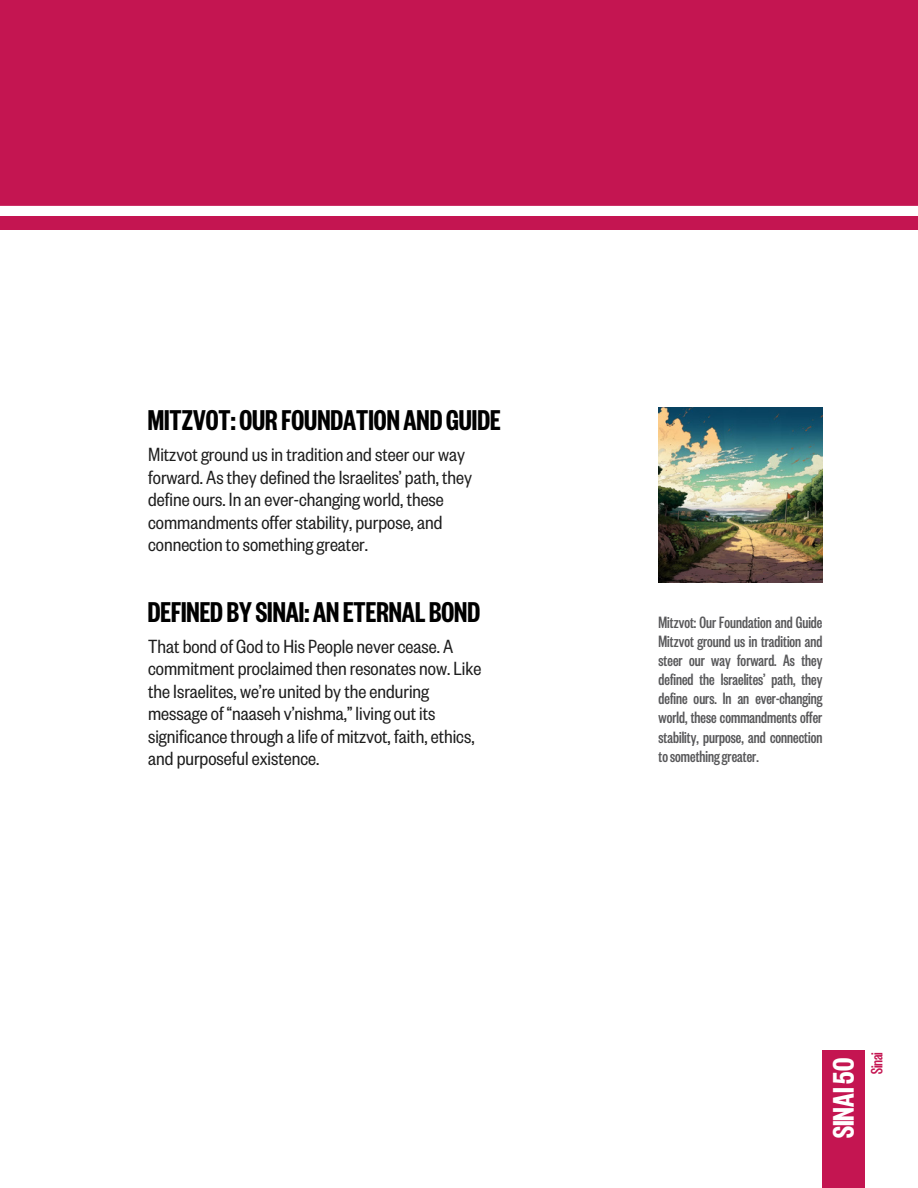
<style>
.page{position:relative;width:918px;height:1188px;background:#fff}
.page>*{position:absolute;margin:0;border:0;box-sizing:border-box;transform-origin:0 0}
.t1{font:600 32.85px "Founders Grotesk X Cond";color:#fff}
.t2{font:600 31.5px "Founders Grotesk X Cond";color:#000}
.t3{font:21px/22.5px "Founders Grotesk Cond";color:#1e1e1e}
.t4{font:500 18px/19.2px "Founders Grotesk X Cond";color:#58585a;text-align:justify}
.t5{font:500 18px "Founders Grotesk X Cond";letter-spacing:-.015em;color:#c41551}
</style>
<div class="page">
<div style="left:0;top:0;width:918px;height:230px;background:#c41551"></div>
<div style="left:0;top:206px;width:918px;height:10px;background:#fff"></div>
<img style="left:659px;top:408px;width:164px;height:174px">
<div style="left:822px;top:1050px;width:43px;height:138px;background:#c41551"></div>
<h2 class="t2" style="left:148px;top:410px;width:354px">MITZVOT: OURFOUNDATION AND GUIDE</h2>
<h2 class="t3" style="left:148px;top:447px;width:325px">Mitzvotground usin tradition and steerour way forward. Asthey defined theIsraelites’ path, they defineours. In an ever-changing world, these commandmentsofferstability, purpose,and connection tosomethinggreater.</h2>
<p class="t2" style="left:148px;top:603px;width:334px">DEFINED BY SINAI: AN ETERNALBOND</p>
<h1 class="t3" style="left:148px;top:639px;width:335px">That bond of God to His People nevercease. A commitment proclaimed then resonates now.Like theIsraelites, we’re united bytheenduring messageof “naaseh v’nishma,” livingout its significancethrough alifeofmitzvot, faith,ethics, and purposefulexistence.</h1>
<h1 class="t4" style="left:659px;top:616px;width:165px">Mitzvot: Our Foundation and Guide Mitzvot ground us in tradition and steer our way forward. As they defined the Israelites’ path, they define ours. In an ever-changing world, these commandments offer stability, purpose, and connection tosomethinggreater.</h1>
<p class="t1" style="left:833px;top:1138px;width:82px;rotate:-90deg">SINAI50</p>
<h1 class="t5" style="left:871px;top:1074px;width:23px;rotate:-90deg">Sinai</h1>
</div>
